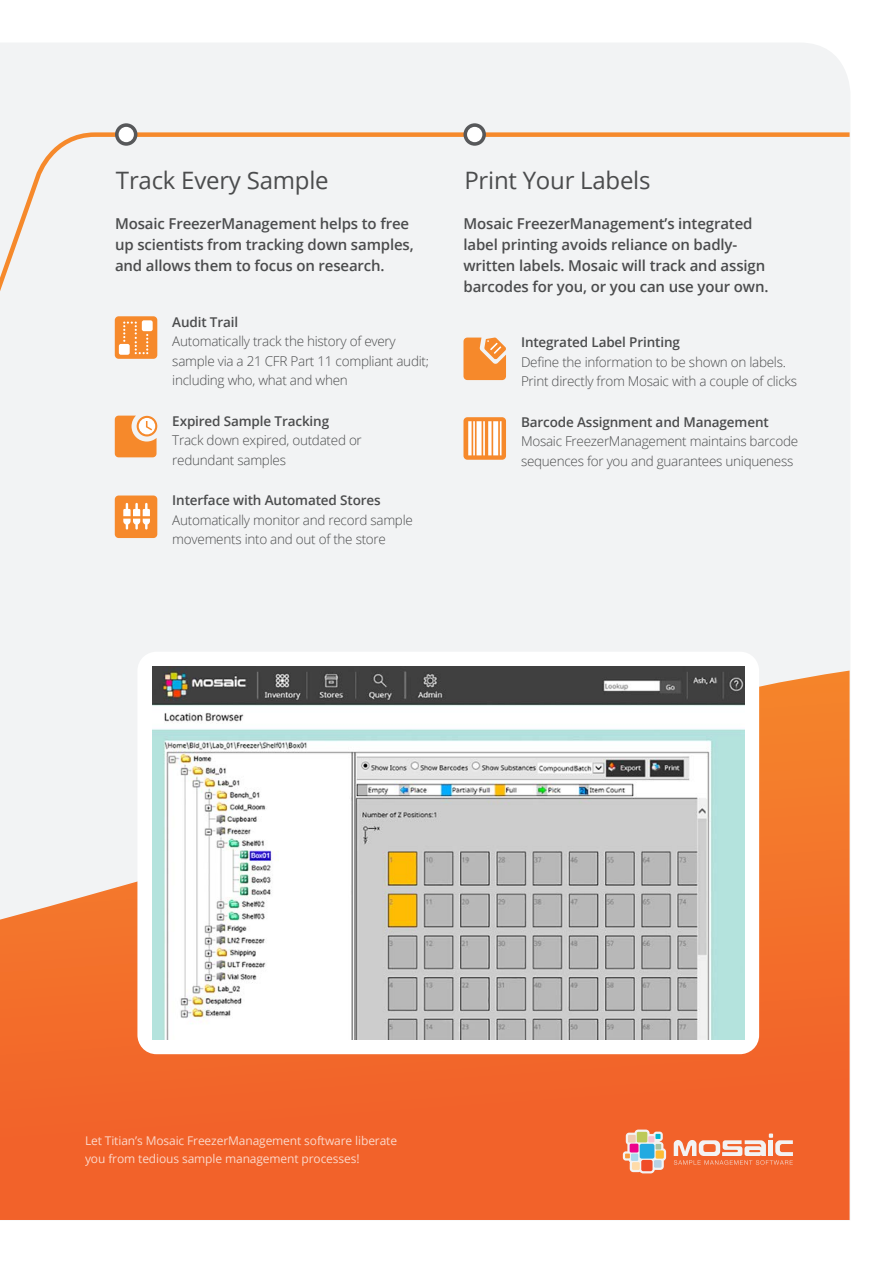
<style>
.page{position:relative;width:893px;height:1263px;background:#fff}
.page>*{position:absolute;margin:0;border:0;box-sizing:border-box;transform-origin:0 0}
.t1{font:24px "Open Sans";letter-spacing:-.01em;color:#4b4c4d}
.t2{font:600 15px/21px "Open Sans";letter-spacing:-.01em;color:#4b4c4d}
.t3{font:300 13.5px/19.5px "Open Sans";letter-spacing:-.02em;color:#4b4c4d}
.t4{font:600 13.5px "Open Sans";letter-spacing:-.01em;color:#4b4c4d}
.t5{font:12px/18px "Open Sans";letter-spacing:-.01em;color:#fff}
</style>
<div class="page">
<div style="left:0;top:43px;width:850px;height:627px;background:#f2f3f4"></div>
<svg style="left:0;top:670px;width:850px;height:550px;background:#f27c47"></svg>
<svg style="left:674px;top:1133px;width:119px;height:32px"></svg>
<svg style="left:623px;top:1129px;width:43px;height:44px"></svg>
<div style="left:640px;top:1144px;width:14px;height:14px;background:#24aae1;border-radius:2px"></div>
<div style="left:0;top:130px;width:850px;height:302px;background:#f2f3f4"></div>
<svg style="left:115px;top:123px;width:22px;height:23px"></svg>
<svg style="left:463px;top:123px;width:23px;height:23px"></svg>
<div style="left:115px;top:495px;width:42px;height:43px;background:#f6892b;border-radius:4px"></div>
<svg style="left:123px;top:503px;width:27px;height:26px"></svg>
<svg style="left:115px;top:416px;width:42px;height:41px"></svg>
<div style="left:115px;top:316px;width:42px;height:43px;background:#f6892b;border-radius:4px"></div>
<div style="left:142px;top:320px;width:11px;height:11px;background:#fff;border-radius:2px"></div>
<div style="left:119px;top:344px;width:11px;height:11px;background:#fff;border-radius:2px"></div>
<svg style="left:123px;top:322px;width:25px;height:32px"></svg>
<svg style="left:463px;top:337px;width:43px;height:43px;background:#f59b4d"></svg>
<div style="left:463px;top:417px;width:43px;height:43px;background:#f6892b;border-radius:4px"></div>
<svg style="left:468px;top:421px;width:33px;height:34px"></svg>
<div style="left:137px;top:652px;width:622px;height:402px;border:15px solid #fff;border-radius:12px"></div>
<img style="left:152px;top:667px;width:592px;height:372px">
<p class="t1" style="left:116px;top:164px;width:214px">Track Every Sample</p>
<p class="t1" style="left:464px;top:164px;width:188px">Print Your Labels</p>
<p class="t2" style="left:115px;top:212px;width:300px">Mosaic FreezerManagement helps to free up scientists from tracking down samples, and allows them to focus on research.</p>
<p class="t2" style="left:463px;top:212px;width:306px">Mosaic FreezerManagement’s integrated label printing avoids reliance on badly&shy;written labels. Mosaic will track and assign barcodes for you, or you can use your own.</p>
<p class="t4" style="left:172px;top:312px;width:67px">Audit Trail</p>
<p class="t3" style="left:172px;top:331px;width:258px">Automatically track the history of every sample via a 21 CFR Part 11 compliant audit; including who, what and when</p>
<p class="t4" style="left:172px;top:411px;width:158px">Expired Sample Tracking</p>
<p class="t3" style="left:172px;top:430px;width:191px">Track down expired, outdated or redundant samples</p>
<p class="t4" style="left:172px;top:491px;width:210px">Interface with Automated Stores</p>
<p class="t3" style="left:172px;top:510px;width:242px">Automatically monitor and record sample movements into and out of the store</p>
<p class="t4" style="left:521px;top:333px;width:160px">Integrated Label Printing</p>
<p class="t3" style="left:521px;top:351px;width:278px">Define the information to be shown on labels.<br>Print directly from Mosaic with a couple of clicks</p>
<p class="t4" style="left:521px;top:412px;width:249px">Barcode Assignment and Management</p>
<p class="t3" style="left:521px;top:431px;width:279px">Mosaic FreezerManagement maintains barcode sequences for you and guarantees uniqueness</p>
<p class="t5" style="left:85px;top:1131px;width:314px">Let Titian’s Mosaic FreezerManagement software liberate you from tedious sample management processes!</p>
</div>
